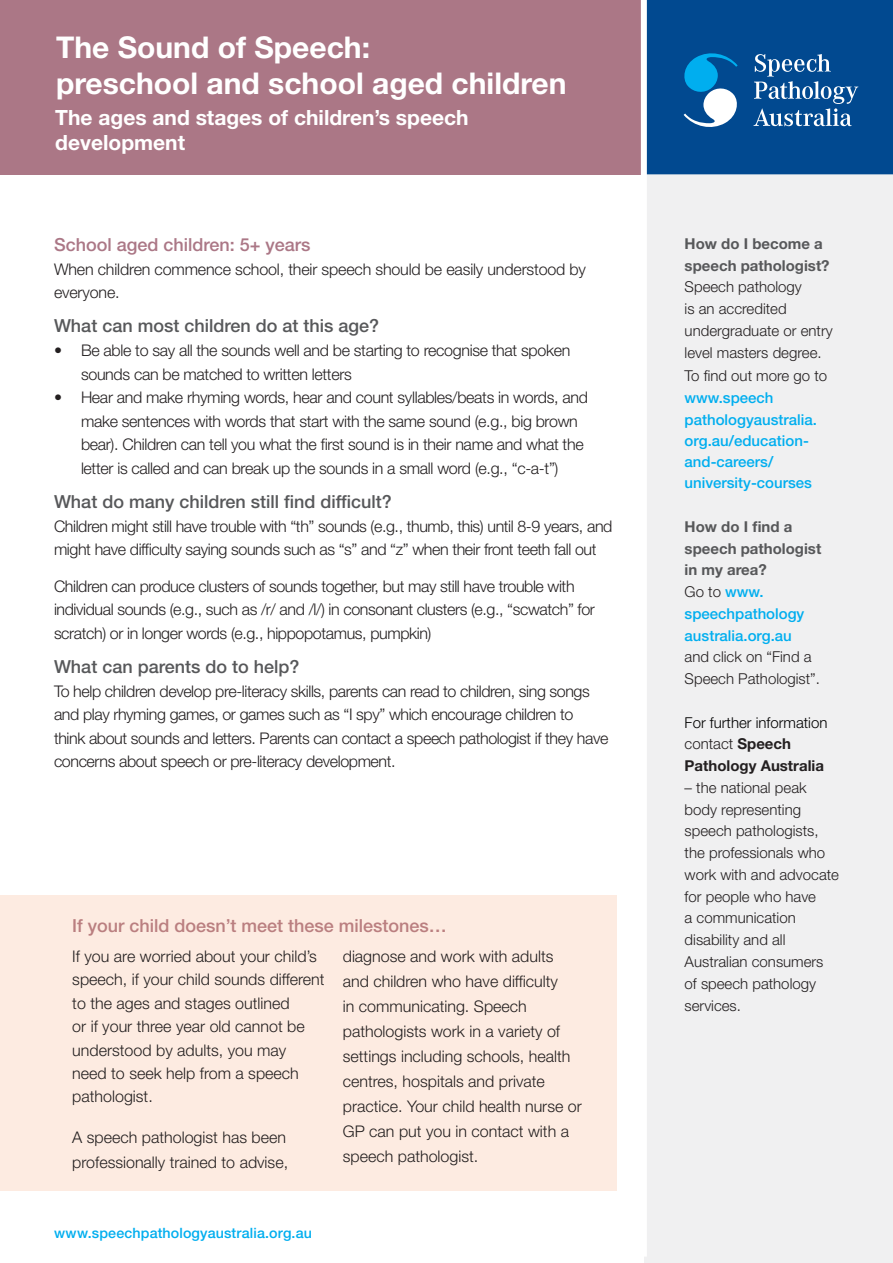
<style>
.page{position:relative;width:893px;height:1263px;background:#fff}
.page>*{position:absolute;margin:0;border:0;box-sizing:border-box;transform-origin:0 0}
.t1{font:700 30px/36px "Helvetica Neue LT Std";color:#fff}
.t2{font:700 21px/25.2px "Helvetica Neue LT Std";color:#fff}
.t3{font:500 18px "Helvetica Neue LT Std";color:#57585a}
.t4{font:500 18px "Helvetica Neue LT Std";color:#ab7786}
.t5{font:300 16.05px/23.5px "Helvetica Neue LT Std";letter-spacing:-.02em;color:#231f20}
.t6{font:300 16.05px/25px "Helvetica Neue LT Std";color:#231f20}
.t7{font:300 15px/21.8px "Helvetica Neue LT Std";color:#231f20}
.t8{font:700 15px/21.8px "Helvetica Neue LT Std";color:#57585a}
.t9{font:500 15px/21.3px "Helvetica Neue LT Std";color:#00aeef}
.t10{font:700 15px/21.8px "Helvetica Neue LT Std";color:#231f20}
.t11{font:500 14.25px "Helvetica Neue LT Std";letter-spacing:.01em;color:#00aeef}
.s1{font-weight:300;color:#231f20}
.s2{font-weight:500;color:#00aeef}
.s3{font-weight:300;color:#000}
.s4{font-weight:300}
</style>
<div class="page">
<div style="left:0;top:0;width:665px;height:174px;background:#ab7786"></div>
<div style="left:644px;top:162px;width:249px;height:1101px;background:#f0f0f1"></div>
<svg style="left:647px;top:0;width:246px;height:174px;background:#105699"></svg>
<div style="left:641px;top:0;width:6px;height:1256px;background:#fff"></div>
<div style="left:0;top:895px;width:617px;height:296px;background:#fdebe1"></div>
<h1 class="t1" style="left:56px;top:28px;width:512px">The Sound of Speech:<br>preschool and school aged children</h1>
<h2 class="t2" style="left:55px;top:104px;width:415px">The ages and stages of children’s speech development</h2>
<p class="t4" style="left:54px;top:234px;width:258px">School aged children: 5+ years</p>
<p class="t5" style="left:54px;top:257px;width:534px">When children commence school, their speech should be easily understood by everyone.</p>
<p class="t3" style="left:54px;top:315px;width:327px">What can most children do at this age?</p>
<p class="t5" style="left:81px;top:338px;width:508px">Be able to say all the sounds well and be starting to recognise that spoken sounds can be matched to written letters<br>Hear and make rhyming words, hear and count syllables/beats in words, and make sentences with words that start with the same sound (e.g., big brown bear). Children can tell you what the first sound is in their name and what the letter is called and can break up the sounds in a small word (e.g., “c-a-t”)</p>
<p class="t3" style="left:54px;top:491px;width:339px">What do many children still find difficult?</p>
<p class="t5" style="left:54px;top:514px;width:560px">Children might still have trouble with “th” sounds (e.g., thumb, this) until 8-9 years, and might have difficulty saying sounds such as “s” and “z” when their front teeth fall out</p>
<p class="t5" style="left:54px;top:574px;width:542px">Children can produce clusters of sounds together, but may still have trouble with individual sounds (e.g., such as /r/ and /l/) in consonant clusters (e.g., “scwatch” for scratch) or in longer words (e.g., hippopotamus, pumpkin)</p>
<p class="t3" style="left:54px;top:656px;width:247px">What can parents do to help?</p>
<p class="t5" style="left:54px;top:679px;width:556px">To help children develop pre-literacy skills, parents can read to children, sing songs and play rhyming games, or games such as “I spy” which encourage children to think about sounds and letters. Parents can contact a speech pathologist if they have concerns about speech or pre-literacy development.</p>
<p class="t4" style="left:72px;top:914px;width:376px">If your child doesn’t meet these milestones…</p>
<p class="t6" style="left:72px;top:944px;width:254px;line-height:23.4px">If you are worried about your child’s speech, if your child sounds different to the ages and stages outlined<br>or if your three year old cannot be understood by adults, you may need to seek help from a speech pathologist.</p>
<p class="t6" style="left:72px;top:1125px;width:217px;line-height:24.6px">A speech pathologist has been professionally trained to advise,</p>
<p class="t6" style="left:343px;top:943px;width:241px">diagnose and work with adults and children who have difficulty<br>in communicating. Speech pathologists work in a variety of settings including schools, health centres, hospitals and private practice. Your child health nurse or<br>GP can put you in contact with a speech pathologist.</p>
<p class="t11" style="left:54px;top:1224px;width:259px">www.speechpathologyaustralia.org.au</p>
<p class="t8" style="left:685px;top:232px;width:146px">How do I become a speech pathologist?</p>
<p class="t7" style="left:685px;top:276px;width:150px">Speech pathology<br>is an accredited undergraduate or entry level masters degree.</p>
<p class="t7" style="left:685px;top:365px;width:144px">To find out more go to</p>
<p class="t9" style="left:685px;top:387px;width:134px">www.speech pathologyaustralia. org.au/education&shy;and-careers/ university-courses</p>
<p class="t8" style="left:685px;top:515px;width:138px">How do I find a speech pathologist in my area?<br><span class="s1">Go to</span> <span class="s2">www. speechpathology australia.org.au</span></p>
<p class="t7" style="left:685px;top:646px;width:137px">and click on “Find a<br>Speech Pathologist”.</p>
<p class="t10" style="left:685px;top:711px;width:144px"><span class="s3">For further information </span><span class="s4">contact</span> Speech<br>Pathology Australia</p>
<p class="t7" style="left:685px;top:776px;width:156px">– the national peak body representing speech pathologists, the professionals who work with and advocate for people who have<br>a communication disability and all<br>Australian consumers of speech pathology services.</p>
</div>
